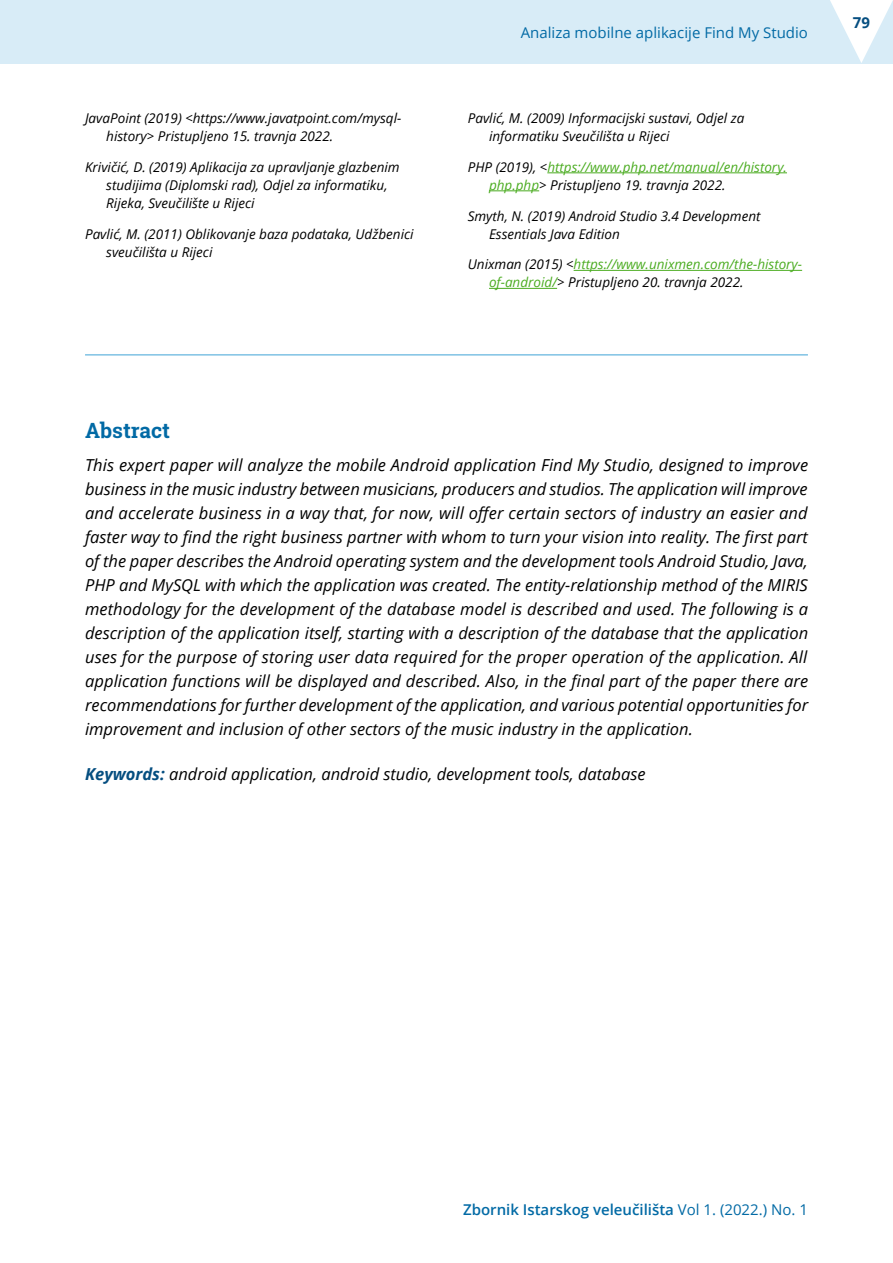
<style>
.page{position:relative;width:893px;height:1263px;background:#fff}
.page>*{position:absolute;margin:0;border:0;box-sizing:border-box;transform-origin:0 0}
.Podnaslov{font:700 21px "Roboto Slab";color:#026aa5}
.Sažetak{font:italic 16.5px/24px "Open Sans";color:#000;text-align:justify}
.t1{font:700 15px "Open Sans";color:#054e80}
.t2{font:600 14.85px "Open Sans";color:#026aa5}
.t3{font:14.85px "Open Sans";color:#026aa5}
.Reference{font:italic 13.5px/18px "Open Sans";color:#000}
.Reference-2{font:italic 13.5px/18px "Open Sans";color:#4bac21}
.s1{color:#000}
.s2{font-weight:700;color:#054e80}
.s3{font-weight:400}
</style>
<div class="page">
<div style="left:0;top:0;width:893px;height:63px;background:#d8ecf7"></div>
<svg style="left:830px;top:0;width:63px;height:63px"></svg>
<hr style="left:547px;top:172px;width:240px;height:1px;background:#4bac21">
<hr style="left:489px;top:190px;width:50px;height:1px;background:#4bac21">
<hr style="left:574px;top:270px;width:228px;height:1px;background:#4bac21">
<hr style="left:489px;top:288px;width:68px;height:1px;background:#4bac21">
<hr style="left:85px;top:354px;width:723px;height:2px;background:#7fc2e4">
<p class="Reference" style="left:106px;top:109px;width:297px;text-indent:-21px">JavaPoint (2019) &lt;https://www.javatpoint.com/mysql&shy;history&gt; Pristupljeno 15. travnja 2022.</p>
<p class="Reference" style="left:106px;top:158px;width:295px;text-indent:-21px">Krivičić, D. (2019) Aplikacija za upravljanje glazbenim studijima (Diplomski rad), Odjel za informatiku,<br>Rijeka, Sveučilište u Rijeci</p>
<p class="Reference" style="left:106px;top:224px;width:309px;text-indent:-21px">Pavlić, M. (2011) Oblikovanje baza podataka, Udžbenici sveučilišta u Rijeci</p>
<p class="t3" style="left:521px;top:23px;width:289px">Analiza mobilne aplikacije Find My Studio</p>
<p class="Reference" style="left:489px;top:109px;width:257px;text-indent:-21px">Pavlić, M. (2009) Informacijski sustavi, Odjel za informatiku Sveučilišta u Rijeci</p>
<p class="Reference-2" style="left:489px;top:158px;width:299px;text-indent:-21px"><span class="s1">PHP (2019), &lt;</span>https://www.php.net/manual/en/history. php.php<span class="s1">&gt; Pristupljeno 19. travnja 2022.</span></p>
<p class="Reference" style="left:489px;top:206px;width:273px;text-indent:-21px">Smyth, N. (2019) Android Studio 3.4 Development<br>Essentials Java Edition</p>
<p class="Reference-2" style="left:489px;top:255px;width:315px;text-indent:-21px"><span class="s1">Unixman (2015) &lt;</span>https://www.unixmen.com/the-history&shy;of-android/<span class="s1">&gt; Pristupljeno 20. travnja 2022.</span></p>
<p class="t1" style="left:853px;top:12px;width:19px">79</p>
<p class="Podnaslov" style="left:85px;top:416px;width:86px">Abstract</p>
<p class="Sažetak" style="left:85px;top:452px;width:725px">This expert paper will analyze the mobile Android application Find My Studio, designed to improve business in the music industry between musicians, producers and studios. The application will improve and accelerate business in a way that, for now, will offer certain sectors of industry an easier and faster way to find the right business partner with whom to turn your vision into reality. The first part of the paper describes the Android operating system and the development tools Android Studio, Java, PHP and MySQL with which the application was created. The entity-relationship method of the MIRIS methodology for the development of the database model is described and used. The following is a description of the application itself, starting with a description of the database that the application uses for the purpose of storing user data required for the proper operation of the application. All application functions will be displayed and described. Also, in the final part of the paper there are recommendations for further development of the application, and various potential opportunities for improvement and inclusion of other sectors of the music industry in the application.</p>
<p class="Sažetak" style="left:85px;top:761px;width:562px"><span class="s2">Keywords:</span> android application, android studio, development tools, database</p>
<p class="t2" style="left:463px;top:1200px;width:346px">Zbornik Istarskog veleučilišta <span class="s3">Vol 1. (2022.) No. 1</span></p>
</div>
